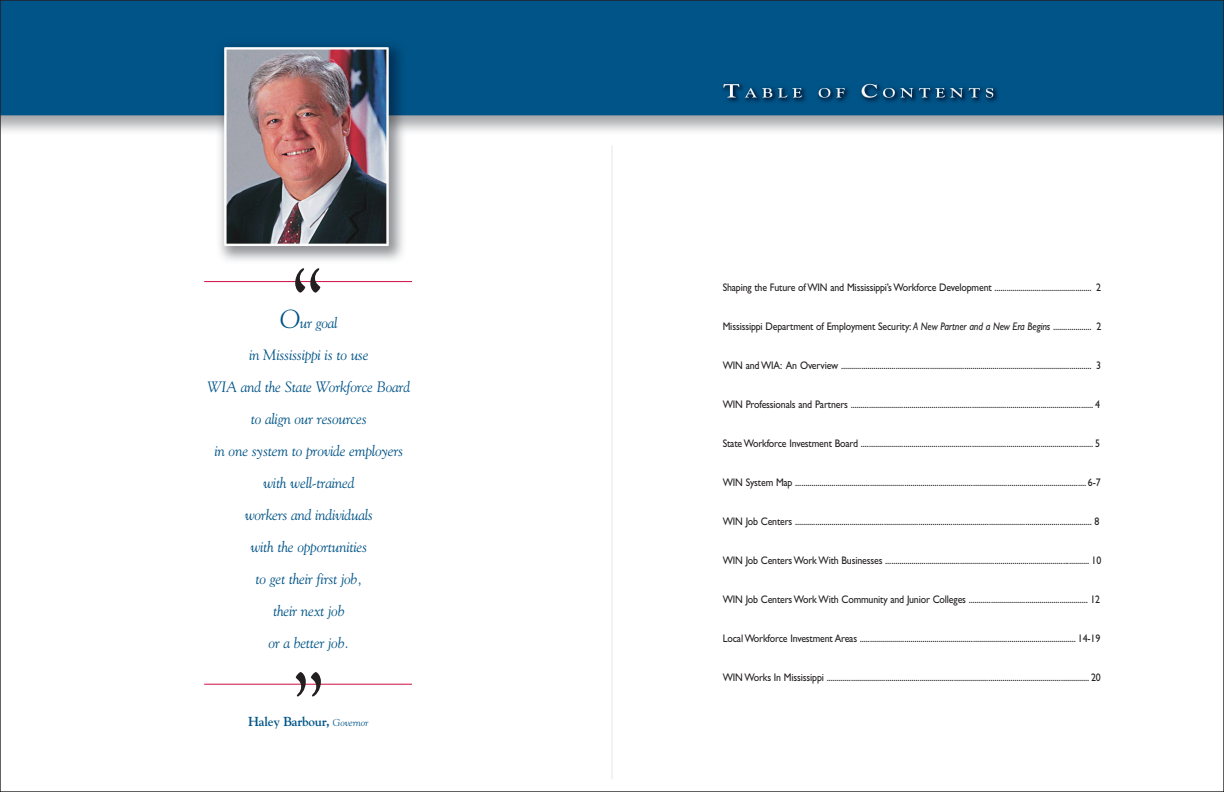
<style>
.page{position:relative;width:1224px;height:792px;background:#fff}
.page>*{position:absolute;margin:0;border:0;box-sizing:border-box;transform-origin:0 0}
.t1{font:90px "Goudy";color:#231f20;scale:.88 1}
.t2{font:italic 26px "Goudy";color:#005487}
.t3{font:italic 15px "Goudy";letter-spacing:-.015em;color:#005487}
.t4{font:700 13px "Goudy";letter-spacing:-.015em;color:#005487}
.t5{font:11px "Gill Sans";letter-spacing:-.015em;color:#231f20;scale:.9 1}
.t6{font:italic 10px "Goudy";letter-spacing:-.015em;color:#005487}
.s1{font-style:italic}
</style>
<div class="page">
<img style="left:2px;top:2px;width:1220px;height:265px">
<hr style="left:204px;top:684px;width:208px;height:1px;background:#cd0d40">
<hr style="left:204px;top:281px;width:208px;height:1px;background:#cd0d40">
<hr style="left:612px;top:146px;width:1px;height:633px;background:#e6e7e9">
<h1 class="t1" style="left:292px;top:265px;width:37px">“</h1>
<h3 class="t3" style="left:300px;top:317px;width:39px">ur goal</h3>
<h3 class="t3" style="left:249px;top:349px;width:121px">in Mississippi is to use</h3>
<h3 class="t3" style="left:208px;top:381px;width:204px">WIA and the State Workforce Board</h3>
<h3 class="t3" style="left:251px;top:413px;width:117px">to align our resources</h3>
<h3 class="t3" style="left:214px;top:445px;width:190px">in one system to provide employers</h3>
<h3 class="t3" style="left:263px;top:477px;width:93px">with well-trained</h3>
<h3 class="t3" style="left:245px;top:509px;width:130px">workers and individuals</h3>
<h3 class="t3" style="left:250px;top:541px;width:118px">with the opportunities</h3>
<h3 class="t3" style="left:256px;top:573px;width:108px">to get their first job,</h3>
<h3 class="t3" style="left:273px;top:605px;width:73px">their next job</h3>
<h3 class="t3" style="left:268px;top:637px;width:82px">or a better job.</h3>
<h2 class="t2" style="left:280px;top:309px;width:22px">O</h2>
<h1 class="t1" style="left:293px;top:668px;width:37px">”</h1>
<p class="t4" style="left:248px;top:716px;width:83px">Haley Barbour,</p>
<p class="t6" style="left:333px;top:718px;width:37px">Governor</p>
<p class="t5" style="left:723px;top:283px;width:422px">Shaping the Future of WIN and Mississippi’s Workforce Development ................................................ 2</p>
<p class="t5" style="left:723px;top:322px;width:422px">Mississippi Department of Employment Security: <span class="s1">A New Partner and a New Era Begins</span> ................... 2</p>
<p class="t5" style="left:723px;top:361px;width:422px">WIN and WIA: An Overview ............................................................................................................................ 3</p>
<p class="t5" style="left:723px;top:400px;width:421px">WIN Professionals and Partners ........................................................................................................................ 4</p>
<p class="t5" style="left:723px;top:439px;width:421px">State Workforce Investment Board ................................................................................................................... 5</p>
<p class="t5" style="left:723px;top:478px;width:422px">WIN System Map ................................................................................................................................................ 6-7</p>
<p class="t5" style="left:723px;top:517px;width:420px">WIN Job Centers ................................................................................................................................................... 8</p>
<p class="t5" style="left:723px;top:556px;width:422px">WIN Job Centers Work With Businesses ..................................................................................................... 10</p>
<p class="t5" style="left:723px;top:595px;width:421px">WIN Job Centers Work With Community and Junior Colleges ........................................................... 12</p>
<p class="t5" style="left:723px;top:634px;width:421px">Local Workforce Investment Areas ........................................................................................................... 14-19</p>
<p class="t5" style="left:723px;top:673px;width:422px">WIN Works In Mississippi .................................................................................................................................. 20</p>
</div>
